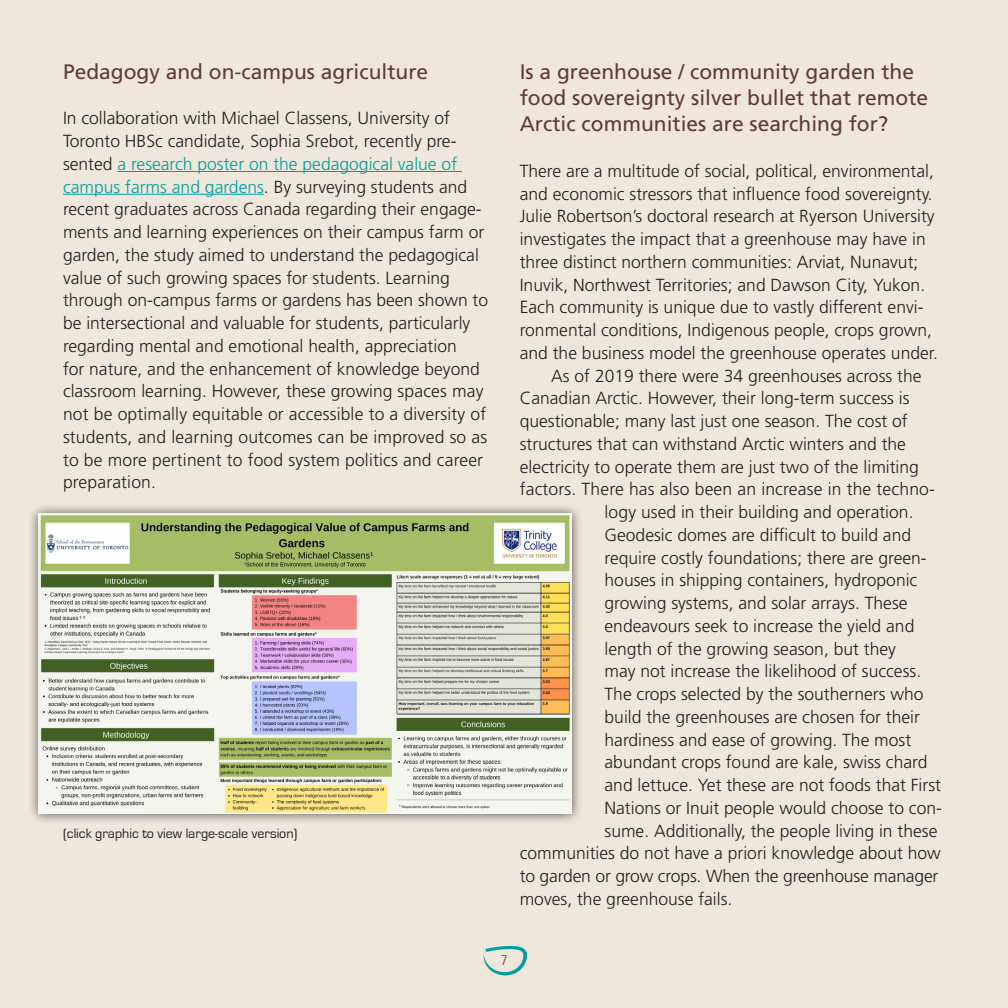
<style>
.page{position:relative;width:1008px;height:1008px;background:#eee7da}
.page>*{position:absolute;margin:0;border:0;box-sizing:border-box;transform-origin:0 0}
.t1{font:21px/26.2px "Frutiger LT Std";color:#5f3d30}
.t2{font:300 17.5px/22.8px "Frutiger LT Std";color:#231f20}
.Paragraph_Style_1{font:14px "Eurostile";color:#231f20}
.t3{font:300 condensed 14px "Frutiger LT Std";color:#5f3d30}
.s1{color:#009ea1}
</style>
<div class="page">
<img style="left:484px;top:946px;width:42px;height:30px">
<hr style="left:117px;top:171px;width:345px;height:1px;background:#009ea1">
<hr style="left:63px;top:194px;width:201px;height:1px;background:#009ea1">
<div style="left:27px;top:503px;width:556px;height:322px;background:#231f20;opacity:.75"></div>
<img style="left:39px;top:514px;width:533px;height:300px">
<p class="t1" style="left:63px;top:58px;width:367px">Pedagogy and on-campus agriculture</p>
<p class="t2" style="left:63px;top:107px;width:427px">In collaboration with Michael Classens, University of Toronto HBSc candidate, Sophia Srebot, recently pre&shy;sented <span class="s1">a research poster on the pedagogical value of campus farms and gardens</span>. By surveying students and recent graduates across Canada regarding their engage&shy;ments and learning experiences on their campus farm or garden, the study aimed to understand the pedagogical value of such growing spaces for students. Learning through on-campus farms or gardens has been shown to be intersectional and valuable for students, particularly regarding mental and emotional health, appreciation<br>for nature, and the enhancement of knowledge beyond classroom learning. However, these growing spaces may not be optimally equitable or accessible to a diversity of students, and learning outcomes can be improved so as to be more pertinent to food system politics and career preparation.</p>
<p class="Paragraph_Style_1" style="left:63px;top:825px;width:236px">(click graphic to view large-scale version)</p>
<p class="t1" style="left:520px;top:58px;width:410px">Is a greenhouse / community garden the food sovereignty silver bullet that remote<br>Arctic communities are searching for?</p>
<p class="t2" style="left:520px;top:160px;width:420px">There are a multitude of social, political, environmental, and economic stressors that influence food sovereignty.<br>Julie Robertson’s doctoral research at Ryerson University investigates the impact that a greenhouse may have in three distinct northern communities: Arviat, Nunavut; Inuvik, Northwest Territories; and Dawson City, Yukon.<br>Each community is unique due to vastly different envi&shy;ronmental conditions, Indigenous people, crops grown, and the business model the greenhouse operates under.</p>
<p class="t2" style="left:551px;top:364px;width:372px">As of 2019 there were 34 greenhouses across the</p>
<p class="t2" style="left:520px;top:387px;width:391px">Canadian Arctic. However, their long-term success is</p>
<p class="t2" style="left:520px;top:410px;width:390px">questionable; many last just one season. The cost of</p>
<p class="t2" style="left:520px;top:433px;width:388px">structures that can withstand Arctic winters and the</p>
<p class="t2" style="left:520px;top:455px;width:401px">electricity to operate them are just two of the limiting</p>
<p class="t2" style="left:520px;top:478px;width:415px">factors. There has also been an increase in the techno-</p>
<p class="t2" style="left:605px;top:501px;width:310px">logy used in their building and operation.</p>
<p class="t2" style="left:605px;top:524px;width:308px">Geodesic domes are difficult to build and</p>
<p class="t2" style="left:605px;top:546px;width:324px">require costly foundations; there are green-</p>
<p class="t2" style="left:605px;top:569px;width:314px">houses in shipping containers, hydroponic</p>
<p class="t2" style="left:605px;top:592px;width:305px">growing systems, and solar arrays. These</p>
<p class="t2" style="left:605px;top:615px;width:311px">endeavours seek to increase the yield and</p>
<p class="t2" style="left:605px;top:637px;width:293px">length of the growing season, but they</p>
<p class="t2" style="left:605px;top:660px;width:318px">may not increase the likelihood of success.</p>
<p class="t2" style="left:605px;top:683px;width:320px">The crops selected by the southerners who</p>
<p class="t2" style="left:605px;top:706px;width:317px">build the greenhouses are chosen for their</p>
<p class="t2" style="left:605px;top:728px;width:308px">hardiness and ease of growing. The most</p>
<p class="t2" style="left:605px;top:751px;width:324px">abundant crops found are kale, swiss chard</p>
<p class="t2" style="left:605px;top:774px;width:338px">and lettuce. Yet these are not foods that First</p>
<p class="t2" style="left:605px;top:797px;width:339px">Nations or Inuit people would choose to con-</p>
<p class="t2" style="left:605px;top:819px;width:334px">sume. Additionally, the people living in these</p>
<p class="t2" style="left:520px;top:842px;width:423px">communities do not have a priori knowledge about how</p>
<p class="t2" style="left:520px;top:865px;width:420px">to garden or grow crops. When the greenhouse manager</p>
<p class="t2" style="left:520px;top:888px;width:214px">moves, the greenhouse fails.</p>
<p class="t3" style="left:501px;top:952px;width:8px">7</p>
</div>
